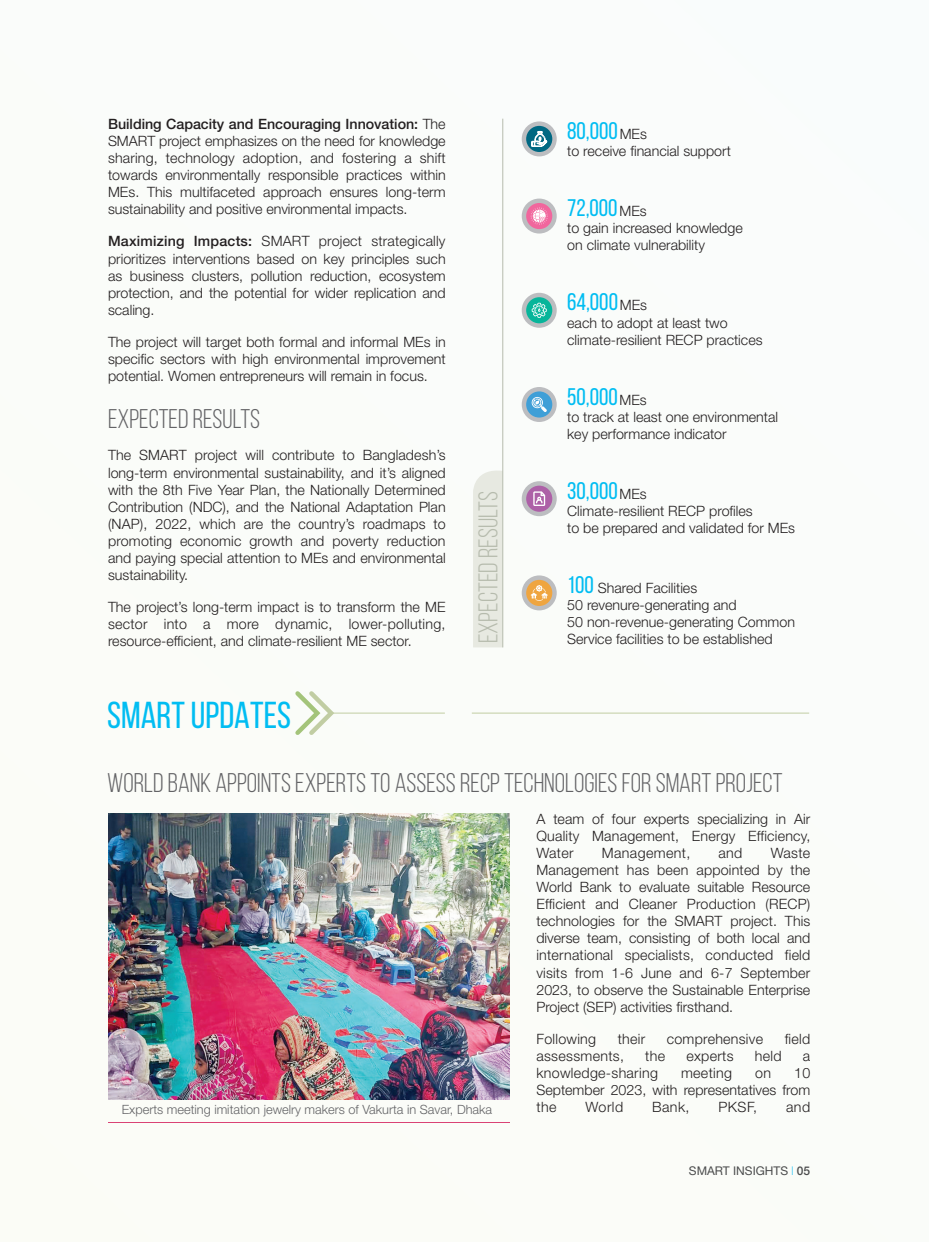
<style>
.page{position:relative;width:929px;height:1242px;background:#fafcf9}
.page>*{position:absolute;margin:0;border:0;box-sizing:border-box;transform-origin:0 0}
.t1{font:37.5px "Bebas Neue";color:#01bdf2}
.t2{font:27px "Bebas Neue";color:#636366}
.t3{font:27px "Bebas Neue";color:#b6bbad}
.t4{font:24px "Bebas Neue";color:#01bdf2}
.t5{font:300 14.25px/17.1px "Helvetica Neue";color:#231f20;text-align:justify}
.t6{font:300 14.25px "Helvetica Neue";letter-spacing:.02em;color:#231f20}
.t7{font:300 14.25px "Helvetica Neue";letter-spacing:.025em;color:#231f20}
.t8{font:300 12.75px "Helvetica Neue";color:#636366}
.t9{font:12px "Helvetica Neue";color:#4b4c4d}
.s1{font-weight:500}
.s2{font-family:"Helvetica Neue";font-weight:300;font-size:14.25px;color:#231f20}
.s3{font-family:"Bebas Neue";font-weight:400;font-size:24px;color:#01bdf2}
.s4{font-weight:100;color:#00b6f0}
</style>
<div class="page">
<div style="left:522px;top:121px;width:35px;height:35px;background:#bcbdc0;border-radius:50%"></div>
<div style="left:526px;top:126px;width:26px;height:26px;background:#006882;border-radius:50%"></div>
<svg style="left:531px;top:131px;width:16px;height:16px"></svg>
<div style="left:522px;top:199px;width:35px;height:34px;background:#bcbdc0;border-radius:50%"></div>
<div style="left:526px;top:203px;width:26px;height:26px;background:#f1669d;border-radius:50%"></div>
<svg style="left:530px;top:207px;width:18px;height:18px"></svg>
<div style="left:522px;top:387px;width:35px;height:35px;background:#bcbdc0;border-radius:50%"></div>
<div style="left:526px;top:391px;width:26px;height:26px;background:#3f9fd7;border-radius:50%"></div>
<svg style="left:531px;top:397px;width:16px;height:15px"></svg>
<div style="left:522px;top:481px;width:35px;height:35px;background:#bcbdc0;border-radius:50%"></div>
<div style="left:526px;top:486px;width:26px;height:26px;background:#ad60a7;border-radius:50%"></div>
<svg style="left:533px;top:491px;width:12px;height:15px"></svg>
<div style="left:522px;top:575px;width:35px;height:35px;background:#bcbdc0;border-radius:50%"></div>
<div style="left:526px;top:580px;width:26px;height:26px;background:#efa540;border-radius:50%"></div>
<svg style="left:530px;top:585px;width:18px;height:16px"></svg>
<div style="left:473px;top:471px;width:29px;height:176px;background:#e7e9e1"></div>
<hr style="left:502px;top:119px;width:1px;height:528px;background:#b6bbad">
<hr style="left:331px;top:713px;width:114px;height:1px;background:#c1cda3">
<hr style="left:472px;top:713px;width:337px;height:1px;background:#c1cda3">
<svg style="left:295px;top:691px;width:42px;height:44px"></svg>
<img style="left:108px;top:813px;width:401px;height:286px">
<hr style="left:108px;top:1122px;width:401px;height:1px;background:#d5215e">
<div style="left:522px;top:293px;width:35px;height:35px;background:#bcbdc0;border-radius:50%"></div>
<div style="left:526px;top:297px;width:26px;height:26px;background:#07b59a;border-radius:50%"></div>
<svg style="left:532px;top:303px;width:15px;height:15px"></svg>
<p class="t5" style="left:108px;top:115px;width:339px"><span class="s1">Building Capacity and Encouraging Innovation:</span> The SMART project emphasizes on the need for knowledge sharing, technology adoption, and fostering a shift towards environmentally responsible practices within MEs. This multifaceted approach ensures long-term sustainability and positive environmental impacts.</p>
<p class="t5" style="left:108px;top:232px;width:339px"><span class="s1">Maximizing Impacts:</span> SMART project strategically prioritizes interventions based on key principles such as business clusters, pollution reduction, ecosystem protection, and the potential for wider replication and scaling.</p>
<p class="t5" style="left:108px;top:333px;width:339px">The project will target both formal and informal MEs in specific sectors with high environmental improvement potential. Women entrepreneurs will remain in focus.</p>
<h2 class="t2" style="left:108px;top:404px;width:154px">EXPECTED RESULTS</h2>
<p class="t5" style="left:108px;top:446px;width:339px">The SMART project will contribute to Bangladesh’s long-term environmental sustainability, and it’s aligned with the 8th Five Year Plan, the Nationally Determined Contribution (NDC), and the National Adaptation Plan (NAP), 2022, which are the country’s roadmaps to promoting economic growth and poverty reduction and paying special attention to MEs and environmental sustainability.</p>
<p class="t5" style="left:108px;top:598px;width:339px">The project’s long-term impact is to transform the ME sector into a more dynamic, lower-polluting, resource-efficient, and climate-resilient ME sector.</p>
<h1 class="t1" style="left:107px;top:694px;width:185px">SMART UPDATES</h1>
<h2 class="t3" style="left:474px;top:643px;width:154px;rotate:-90deg">EXPECTED RESULTS</h2>
<h3 class="t4" style="left:567px;top:118px;width:81px">80,000<span class="s2">MEs</span></h3>
<p class="t5" style="left:567px;top:142px;width:165px">to receive financial support</p>
<h3 class="t4" style="left:567px;top:195px;width:81px">72,000<span class="s2">MEs</span></h3>
<p class="t5" style="left:567px;top:219px;width:177px">to gain increased knowledge on climate vulnerability</p>
<h3 class="t4" style="left:567px;top:289px;width:81px">64,000<span class="s2">MEs</span></h3>
<p class="t5" style="left:567px;top:314px;width:197px">each to adopt at least two climate-resilient RECP practices</p>
<h3 class="t4" style="left:567px;top:383px;width:81px">50,000<span class="s2">MEs</span></h3>
<p class="t5" style="left:567px;top:408px;width:212px">to track at least one environmental key performance indicator</p>
<h3 class="t4" style="left:567px;top:477px;width:81px">30,000<span class="s2">MEs</span></h3>
<p class="t5" style="left:567px;top:502px;width:229px">Climate-resilient RECP profiles<br>to be prepared and validated for MEs</p>
<p class="t5" style="left:567px;top:579px;width:229px;text-align:left"><span class="s3">100</span> Shared Facilities<br>50 revenure-generating and<br>50 non-revenue-generating Common</p>
<p class="t5" style="left:567px;top:630px;width:207px">Service facilities to be established</p>
<h2 class="t2" style="left:107px;top:768px;width:676px">WORLD BANK APPOINTS EXPERTS TO ASSESS RECP TECHNOLOGIES FOR SMART PROJECT</h2>
<p class="t8" style="left:122px;top:1102px;width:372px">Experts meeting imitation jewelry makers of Vakurta in Savar, Dhaka</p>
<p class="t5" style="left:536px;top:809px;width:275px">A team of four experts specializing in Air Quality Management, Energy Efficiency, Water</p>
<p class="t5" style="left:536px;top:844px;width:275px;text-indent:234px">Waste Management has been appointed by the World Bank to evaluate suitable Resource Efficient and Cleaner Production (RECP) technologies for the SMART project. This diverse team, consisting of both local and international specialists, conducted field visits from 1-6 June and 6-7 September 2023, to observe the Sustainable Enterprise Project (SEP) activities firsthand.</p>
<p class="t6" style="left:536px;top:1030px;width:61px">Following</p>
<p class="t5" style="left:617px;top:1030px;width:29px">their</p>
<p class="t6" style="left:666px;top:1030px;width:98px">comprehensive</p>
<p class="t5" style="left:784px;top:1030px;width:27px">field</p>
<p class="t6" style="left:536px;top:1047px;width:89px">assessments,</p>
<p class="t5" style="left:645px;top:1047px;width:21px">the</p>
<p class="t6" style="left:686px;top:1047px;width:49px">experts</p>
<p class="t5" style="left:755px;top:1047px;width:28px">held</p>
<p class="t5" style="left:803px;top:1047px;width:9px">a</p>
<p class="t6" style="left:536px;top:1064px;width:123px">knowledge-sharing</p>
<p class="t6" style="left:681px;top:1064px;width:52px">meeting</p>
<p class="t5" style="left:755px;top:1064px;width:17px">on</p>
<p class="t7" style="left:602px;top:844px;width:90px">Management,</p>
<p class="t5" style="left:718px;top:844px;width:25px">and</p>
<p class="t5" style="left:536px;top:1064px;width:275px;text-indent:258px">10<br>September 2023, with representatives from the</p>
<p class="t5" style="left:585px;top:1098px;width:39px">World</p>
<p class="t5" style="left:652px;top:1098px;width:39px">Bank,</p>
<p class="t5" style="left:718px;top:1098px;width:40px">PKSF,</p>
<p class="t5" style="left:786px;top:1098px;width:26px">and</p>
<p class="t9" style="left:689px;top:1164px;width:123px">SMART INSIGHTS <span class="s4">I</span> <span class="s1">05</span></p>
</div>
